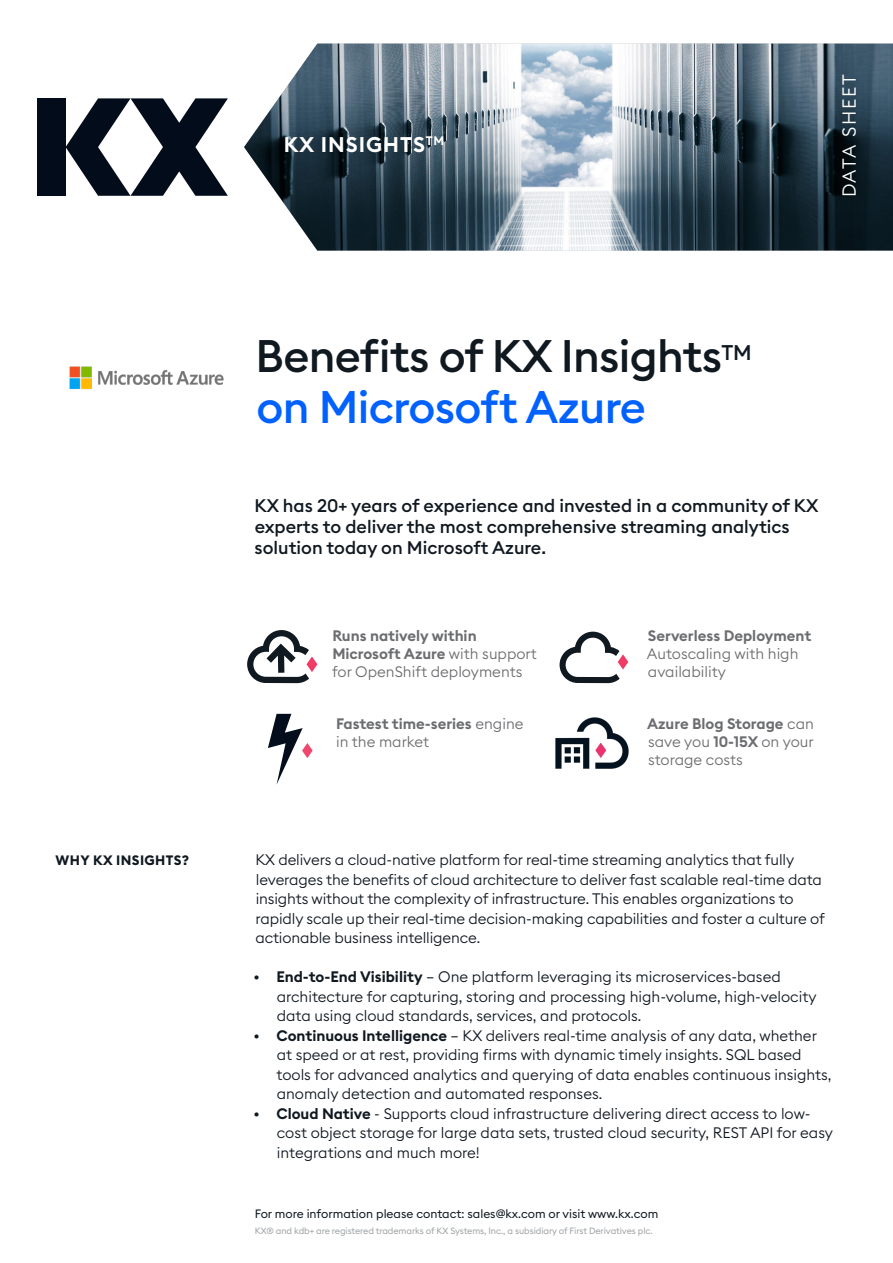
<style>
.page{position:relative;width:893px;height:1263px;background:#fff}
.page>*{position:absolute;margin:0;border:0;box-sizing:border-box;transform-origin:0 0}
.t1{font:500 45px/51px "Euclid Square";letter-spacing:-.015em;color:#101820}
.benefit_larger{font:600 21px "Euclid Square";letter-spacing:.05em;color:#fff}
.use_case_caps{font:300 18.6px "Euclid Square";letter-spacing:.09em;color:#fff}
.new_bluee_sub_12{font:500 18px/21px "Euclid Square";color:#101820}
.body_new_10_13{font:300 15px/19.5px "Euclid Square";color:#101820}
.body_new_10_13-2{font:300 15px/18px "Euclid Square";color:#6c6d70}
.body_new_10_13-3{font:600 15px/18px "Euclid Square";color:#6c6d70}
.margin_title_caps{font:700 13.5px "Euclid Square";letter-spacing:.03em;color:#101820}
.t2{font:12px "Euclid Square";color:#101820}
.t3{font:9px "Euclid Square";letter-spacing:-.01em;color:#9fa3a6}
.s1{color:#0061ff}
.s2{font-weight:600}
.s3{font-weight:300}
</style>
<div class="page">
<img style="left:244px;top:44px;width:649px;height:207px">
<div style="left:37px;top:98px;width:29px;height:98px;background:#030c1a"></div>
<svg style="left:66px;top:98px;width:162px;height:98px"></svg>
<img style="left:69px;top:366px;width:155px;height:24px">
<img style="left:555px;top:717px;width:74px;height:52px">
<svg style="left:559px;top:632px;width:69px;height:51px"></svg>
<svg style="left:268px;top:714px;width:45px;height:71px"></svg>
<svg style="left:247px;top:630px;width:70px;height:53px"></svg>
<p class="benefit_larger" style="left:284px;top:132px;width:162px">KX INSIGHTS<sup>TM</sup></p>
<p class="use_case_caps" style="left:837px;top:197px;width:124px;rotate:-90deg">DATA SHEET</p>
<p class="t1" style="left:256px;top:331px;width:498px">Benefits of KX Insights<sup>TM </sup><span class="s1">on Microsoft Azure</span></p>
<p class="new_bluee_sub_12" style="left:254px;top:495px;width:565px">KX has 20+ years of experience and invested in a community of KX experts to deliver the most comprehensive streaming analytics solution today on Microsoft Azure.</p>
<p class="body_new_10_13-2" style="left:332px;top:627px;width:206px"><span class="s2">Runs natively within<br>Microsoft Azure</span> with support for OpenShift deployments</p>
<p class="body_new_10_13-2" style="left:647px;top:627px;width:166px"><span class="s2">Serverless Deployment<br></span>Autoscaling with high availability</p>
<p class="body_new_10_13-3" style="left:336px;top:715px;width:189px">Fastest time-series <span class="s3">engine in the market</span></p>
<p class="body_new_10_13-2" style="left:647px;top:715px;width:168px;text-align:justify"><span class="s2">Azure Blog Storage</span> can save you <span class="s2">10-15X</span> on your storage costs</p>
<p class="margin_title_caps" style="left:56px;top:851px;width:135px">WHY KX INSIGHTS?</p>
<p class="body_new_10_13" style="left:255px;top:850px;width:571px">KX delivers a cloud-native platform for real-time streaming analytics that fully leverages the benefits of cloud architecture to deliver fast scalable real-time data insights without the complexity of infrastructure. This enables organizations to rapidly scale up their real-time decision-making capabilities and foster a culture of actionable business intelligence.</p>
<p class="body_new_10_13" style="left:277px;top:967px;width:541px;text-indent:-23px">• <span class="s2">End-to-End Visibility</span> – One platform leveraging its microservices-based architecture for capturing, storing and processing high-volume, high-velocity data using cloud standards, services, and protocols.</p>
<p class="body_new_10_13" style="left:277px;top:1025px;width:557px;text-indent:-23px">• <span class="s2">Continuous Intelligence</span> – KX delivers real-time analysis of any data, whether at speed or at rest, providing firms with dynamic timely insights. SQL based tools for advanced analytics and querying of data enables continuous insights, anomaly detection and automated responses.</p>
<p class="body_new_10_13" style="left:277px;top:1103px;width:558px;text-indent:-23px">• <span class="s2">Cloud Native</span> - Supports cloud infrastructure delivering direct access to low&shy;cost object storage for large data sets, trusted cloud security, REST API for easy integrations and much more!</p>
<p class="t2" style="left:255px;top:1206px;width:405px">For more information please contact: sales@kx.com or visit www.kx.com</p>
<p class="t3" style="left:255px;top:1225px;width:399px">KX® and kdb+ are registered trademarks of KX Systems, Inc., a subsidiary of First Derivatives plc.</p>
</div>
